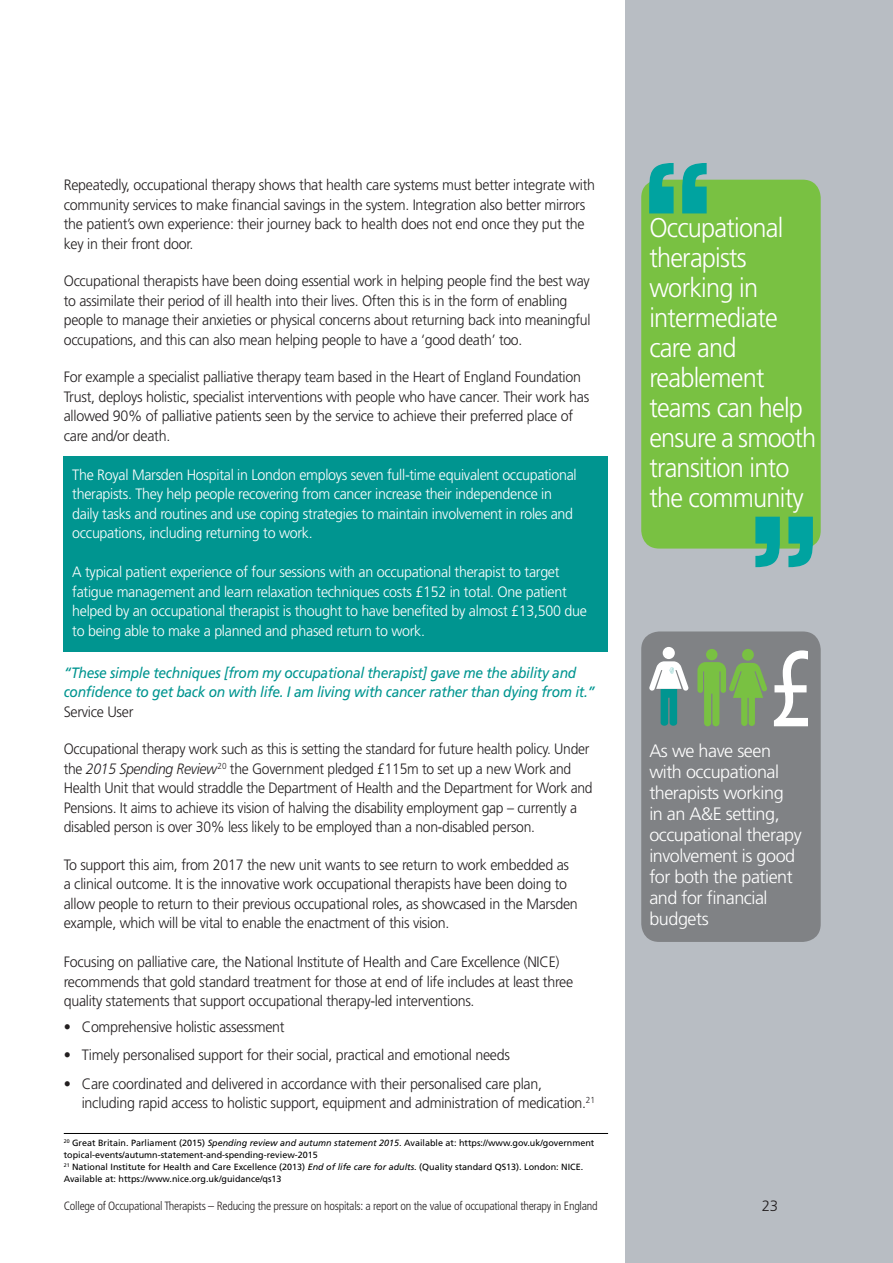
<style>
.page{position:relative;width:893px;height:1263px;background:#fff}
.page>*{position:absolute;margin:0;border:0;box-sizing:border-box;transform-origin:0 0}
.t1{font:114.75px "Myriad Pro";color:#fff;scale:.87 1}
.t2{font:300 27px/30px "Frutiger";letter-spacing:-.03em;color:#fff;scale:.94 1}
.t3{font:300 18px/21px "Frutiger";letter-spacing:-.025em;color:#fff}
.t4{font:300 15px/19.5px "Frutiger";letter-spacing:-.02em;color:#231f20;scale:.95 1}
.t5{font:300 15px/19.5px "Frutiger";letter-spacing:-.02em;color:#fff;scale:.95 1}
.t6{font:300 15px/19.5px "Frutiger";letter-spacing:-.02em;color:#231f20;scale:.93 1}
.t7{font:300 15px/19.5px "Frutiger";letter-spacing:-.02em;color:#231f20;scale:.94 1}
.t8{font:italic 15px/19.5px "Frutiger";letter-spacing:-.02em;color:#009590;scale:.92 1}
.t9{font:300 15px "Frutiger";letter-spacing:-.02em;color:#231f20}
.t10{font:300 condensed 12px "Frutiger";letter-spacing:-.02em;color:#231f20}
.Footnote_rules{font:9px/12px "Frutiger";color:#000}
.s1{font-style:italic}
</style>
<div class="page">
<div style="left:64px;top:456px;width:544px;height:196px;background:#009590"></div>
<div style="left:625px;top:0;width:268px;height:1263px;background:#b8bdc3"></div>
<div style="left:641px;top:180px;width:180px;height:369px;background:#79c142;border-radius:18px"></div>
<svg style="left:755px;top:517px;width:58px;height:50px"></svg>
<svg style="left:649px;top:163px;width:58px;height:50px"></svg>
<hr style="left:64px;top:1133px;width:544px;height:1px;background:#000">
<div style="left:641px;top:631px;width:180px;height:311px;background:#808285;border-radius:18px"></div>
<div style="left:706px;top:649px;width:11px;height:11px;background:#79c142;border-radius:50%"></div>
<div style="left:742px;top:649px;width:12px;height:12px;background:#79c142;border-radius:50%"></div>
<svg style="left:697px;top:662px;width:70px;height:64px"></svg>
<div style="left:663px;top:647px;width:12px;height:12px;background:#fff;border-radius:50%"></div>
<svg style="left:649px;top:661px;width:40px;height:65px"></svg>
<p class="t4" style="left:64px;top:176px;width:561px">Repeatedly, occupational therapy shows that health care systems must better integrate with community services to make financial savings in the system. Integration also better mirrors the patient’s own experience: their journey back to health does not end once they put the key in their front door.</p>
<p class="t7" style="left:64px;top:272px;width:562px">Occupational therapists have been doing essential work in helping people find the best way to assimilate their period of ill health into their lives. Often this is in the form of enabling people to manage their anxieties or physical concerns about returning back into meaningful occupations, and this can also mean helping people to have a ‘good death’ too.</p>
<p class="t4" style="left:64px;top:368px;width:555px">For example a specialist palliative therapy team based in the Heart of England Foundation Trust, deploys holistic, specialist interventions with people who have cancer. Their work has allowed 90% of palliative patients seen by the service to achieve their preferred place of care and/or death.</p>
<p class="t5" style="left:72px;top:465px;width:533px">The Royal Marsden Hospital in London employs seven full-time equivalent occupational therapists. They help people recovering from cancer increase their independence in daily tasks and routines and use coping strategies to maintain involvement in roles and occupations, including returning to work.</p>
<p class="t5" style="left:72px;top:563px;width:543px">A typical patient experience of four sessions with an occupational therapist to target fatigue management and learn relaxation techniques costs £152 in total. One patient helped by an occupational therapist is thought to have benefited by almost £13,500 due to being able to make a planned and phased return to work.</p>
<p class="t8" style="left:64px;top:663px;width:579px">“These simple techniques [from my occupational therapist] gave me the ability and confidence to get back on with life. I am living with cancer rather than dying from it.”</p>
<p class="t4" style="left:64px;top:702px;width:75px">Service User</p>
<p class="t6" style="left:64px;top:740px;width:570px">Occupational therapy work such as this is setting the standard for future health policy. Under the <span class="s1">2015 Spending Review</span><sup>20</sup> the Government pledged £115m to set up a new Work and Health Unit that would straddle the Department of Health and the Department for Work and Pensions. It aims to achieve its vision of halving the disability employment gap – currently a disabled person is over 30% less likely to be employed than a non-disabled person.</p>
<p class="t4" style="left:64px;top:855px;width:542px">To support this aim, from 2017 the new unit wants to see return to work embedded as a clinical outcome. It is the innovative work occupational therapists have been doing to allow people to return to their previous occupational roles, as showcased in the Marsden example, which will be vital to enable the enactment of this vision.</p>
<p class="t4" style="left:64px;top:953px;width:538px">Focusing on palliative care, the National Institute of Health and Care Excellence (NICE) recommends that gold standard treatment for those at end of life includes at least three quality statements that support occupational therapy-led interventions.</p>
<p class="t4" style="left:64px;top:1017px;width:234px">• Comprehensive holistic assessment</p>
<p class="t4" style="left:64px;top:1046px;width:471px">• Timely personalised support for their social, practical and emotional needs</p>
<p class="t4" style="left:82px;top:1074px;width:542px;text-indent:-18px">• Care coordinated and delivered in accordance with their personalised care plan, including rapid access to holistic support, equipment and administration of medication.<sup>21</sup></p>
<p class="Footnote_rules" style="left:64px;top:1137px;width:532px"><sup>20</sup> Great Britain. Parliament (2015) <span class="s1">Spending review and autumn statement 2015</span>. Available at: https://www.gov.uk/government topical-events/autumn-statement-and-spending-review-2015<br><sup>21</sup> National Institute for Health and Care Excellence (2013) <span class="s1">End of life care for adults</span>. (Quality standard QS13). London: NICE.<br>Available at: https://www.nice.org.uk/guidance/qs13</p>
<p class="t10" style="left:64px;top:1199px;width:535px">College of Occupational Therapists – Reducing the pressure on hospitals: a report on the value of occupational therapy in England</p>
<p class="t2" style="left:649px;top:213px;width:179px">Occupational therapists working in intermediate care and reablement teams can help ensure a smooth transition into the community</p>
<p class="t1" style="left:768px;top:617px;width:61px">£</p>
<p class="t3" style="left:649px;top:740px;width:154px">As we have seen with occupational therapists working<br>in an A&amp;E setting, occupational therapy involvement is good for both the patient and for financial budgets</p>
<p class="t9" style="left:762px;top:1197px;width:18px">23</p>
</div>
